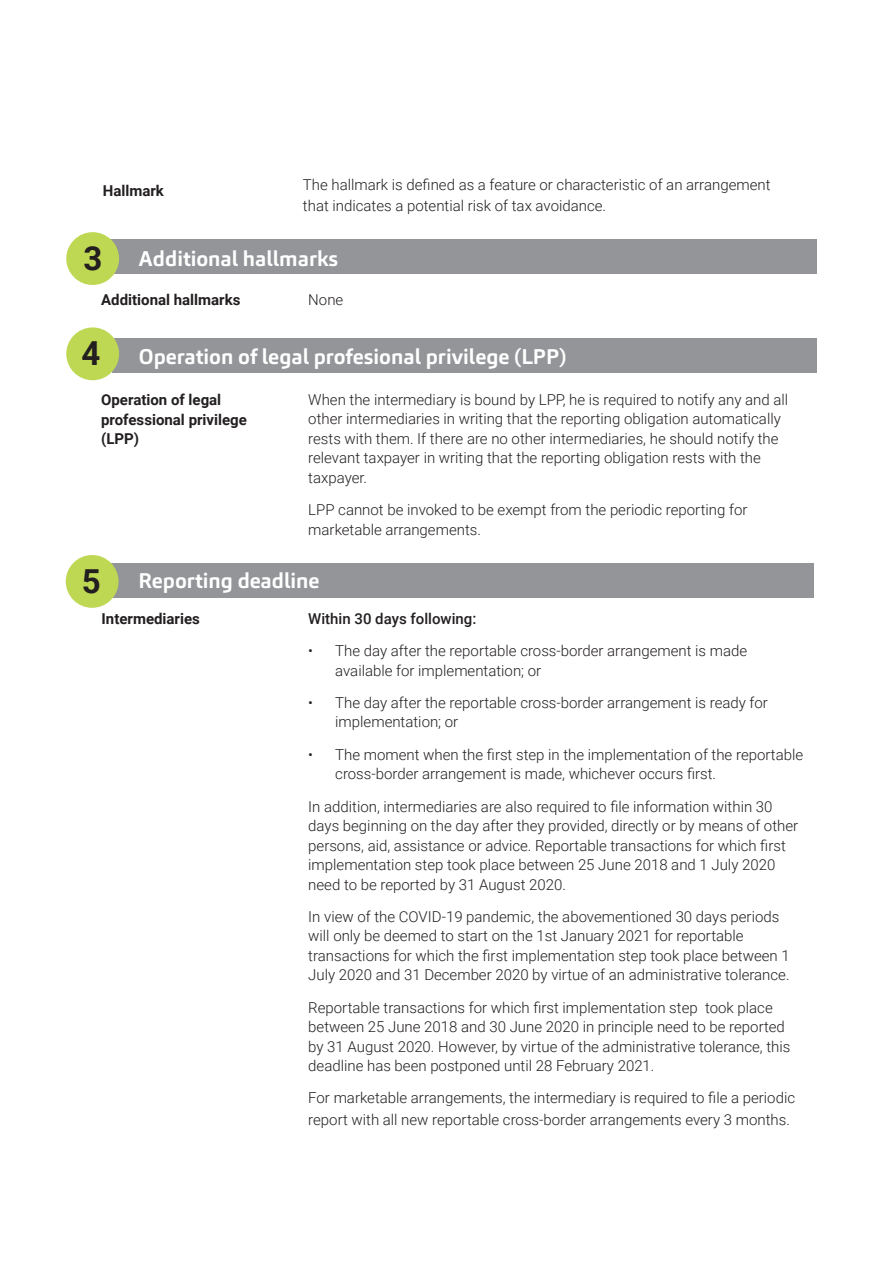
<style>
.page{position:relative;width:893px;height:1263px;background:#fff}
.page>*{position:absolute;margin:0;border:0;box-sizing:border-box;transform-origin:0 0}
.t1{font:700 33.15px "Roboto";color:#231f20}
.t2{font:700 21px "Carnac";color:#fff}
.t3{font:300 15px/19.5px "Roboto";color:#231f20}
.t4{font:700 15px/19.5px "Roboto";color:#231f20}
.t5{font:500 15px "Roboto";color:#231f20}
</style>
<div class="page">
<div style="left:110px;top:240px;width:706px;height:34px;background:#939598"></div>
<div style="left:66px;top:232px;width:53px;height:53px;background:#bfd854;border-radius:50%"></div>
<div style="left:112px;top:338px;width:704px;height:34px;background:#939598"></div>
<div style="left:66px;top:327px;width:53px;height:53px;background:#bfd854;border-radius:50%"></div>
<div style="left:108px;top:564px;width:706px;height:34px;background:#939598"></div>
<div style="left:66px;top:555px;width:53px;height:53px;background:#bfd854;border-radius:50%"></div>
<p class="t4" style="left:103px;top:180px;width:63px">Hallmark</p>
<p class="t3" style="left:303px;top:173px;width:469px;line-height:21.6px">The hallmark is defined as a feature or characteristic of an arrangement that indicates a potential risk of tax avoidance.</p>
<p class="t1" style="left:83px;top:235px;width:20px">3</p>
<p class="t2" style="left:139px;top:245px;width:201px">Additional hallmarks</p>
<p class="t4" style="left:101px;top:289px;width:141px">Additional hallmarks</p>
<p class="t3" style="left:308px;top:289px;width:37px">None</p>
<p class="t1" style="left:81px;top:330px;width:20px">4</p>
<p class="t2" style="left:139px;top:343px;width:429px">Operation of legal profesional privilege (LPP)</p>
<p class="t4" style="left:101px;top:390px;width:147px">Operation of legal professional privilege (LPP)</p>
<p class="t3" style="left:308px;top:389px;width:481px">When the intermediary is bound by LPP, he is required to notify any and all other intermediaries in writing that the reporting obligation automatically rests with them. If there are no other intermediaries, he should notify the relevant taxpayer in writing that the reporting obligation rests with the taxpayer.</p>
<p class="t3" style="left:308px;top:499px;width:441px">LPP cannot be invoked to be exempt from the periodic reporting for marketable arrangements.</p>
<p class="t1" style="left:82px;top:558px;width:20px">5</p>
<p class="t2" style="left:138px;top:567px;width:183px">Reporting deadline</p>
<p class="t4" style="left:102px;top:608px;width:100px">Intermediaries</p>
<p class="t5" style="left:308px;top:608px;width:170px">Within 30 days following:</p>
<p class="t3" style="left:335px;top:640px;width:413px;text-indent:-27px">• The day after the reportable cross-border arrangement is made available for implementation; or</p>
<p class="t3" style="left:335px;top:692px;width:434px;text-indent:-27px">• The day after the reportable cross-border arrangement is ready for implementation; or</p>
<p class="t3" style="left:335px;top:744px;width:469px;text-indent:-27px">• The moment when the first step in the implementation of the reportable cross-border arrangement is made, whichever occurs first.</p>
<p class="t3" style="left:308px;top:796px;width:491px">In addition, intermediaries are also required to file information within 30 days beginning on the day after they provided, directly or by means of other persons, aid, assistance or advice. Reportable transactions for which first implementation step took place between 25 June 2018 and 1 July 2020 need to be reported by 31 August 2020.</p>
<p class="t3" style="left:308px;top:906px;width:483px">In view of the COVID-19 pandemic, the abovementioned 30 days periods will only be deemed to start on the 1st January 2021 for reportable transactions for which the first implementation step took place between 1<br>July 2020 and 31 December 2020 by virtue of an administrative tolerance.</p>
<p class="t3" style="left:308px;top:997px;width:484px">Reportable transactions for which first implementation step took place between 25 June 2018 and 30 June 2020 in principle need to be reported by 31 August 2020. However, by virtue of the administrative tolerance, this deadline has been postponed until 28 February 2021.</p>
<p class="t3" style="left:308px;top:1086px;width:488px;line-height:21.6px">For marketable arrangements, the intermediary is required to file a periodic report with all new reportable cross-border arrangements every 3 months.</p>
</div>
